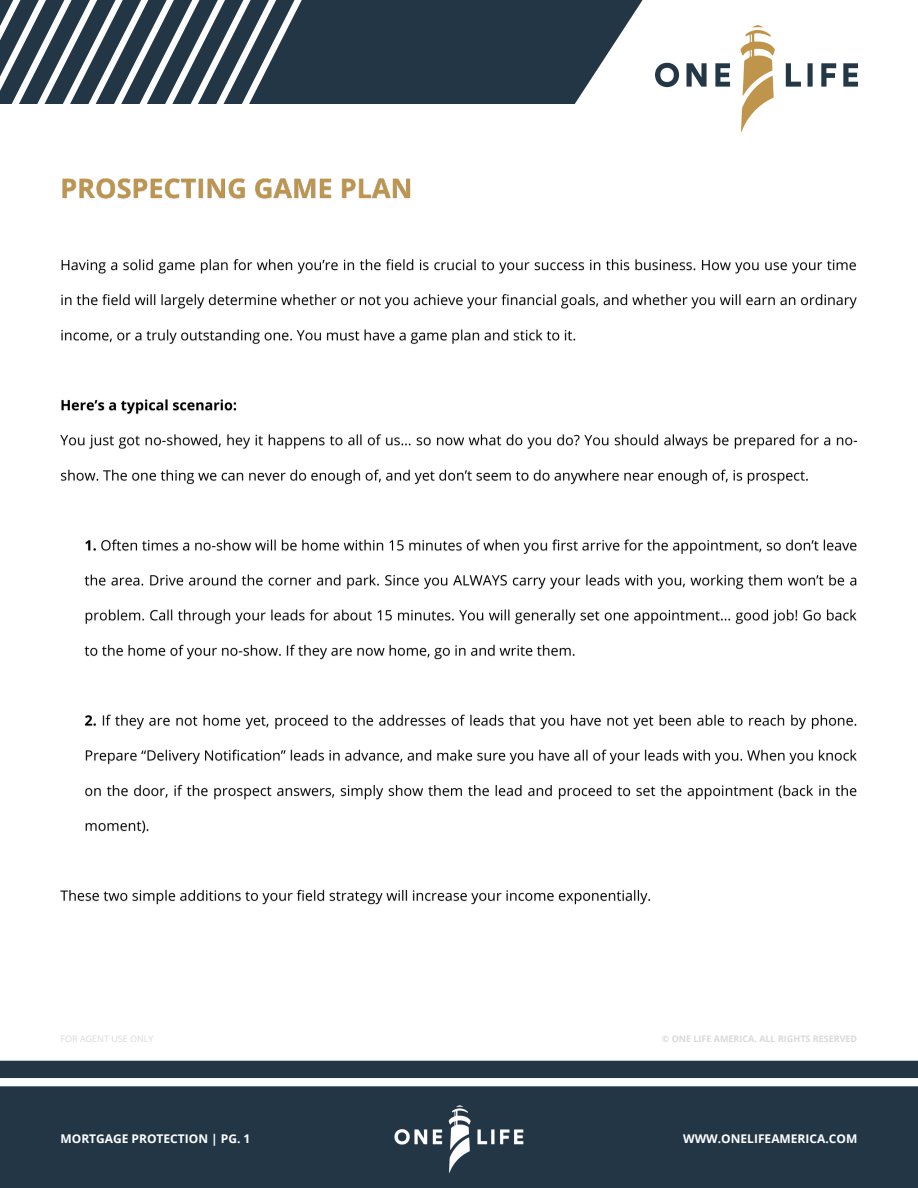
<style>
.page{position:relative;width:918px;height:1188px;background:#fff}
.page>*{position:absolute;margin:0;border:0;box-sizing:border-box;transform-origin:0 0}
.t1{font:700 12px "Open Sans";color:#fff}
.t2{font:700 9px "Open Sans";color:#d9d9d9}
.t3{font:9px "Open Sans";color:#d9d9d9}
</style>
<div class="page">
<svg style="left:0;top:1061px;width:918px;height:127px;background:#314453"></svg>
<svg style="left:0;top:0;width:656px;height:104px"></svg>
<img style="left:656px;top:26px;width:201px;height:105px">
<img style="left:393px;top:1105px;width:132px;height:68px">
<img style="left:60px;top:178px;width:798px;height:727px">
<p class="t3" style="left:61px;top:1033px;width:95px">FOR AGENT USE ONLY</p>
<p class="t2" style="left:662px;top:1033px;width:197px">© ONE LIFE AMERICA. ALL RIGHTS RESERVED</p>
<p class="t1" style="left:61px;top:1131px;width:191px">MORTGAGE PROTECTION | PG. 1</p>
<p class="t1" style="left:683px;top:1130px;width:176px">WWW.ONELIFEAMERICA.COM</p>
</div>
